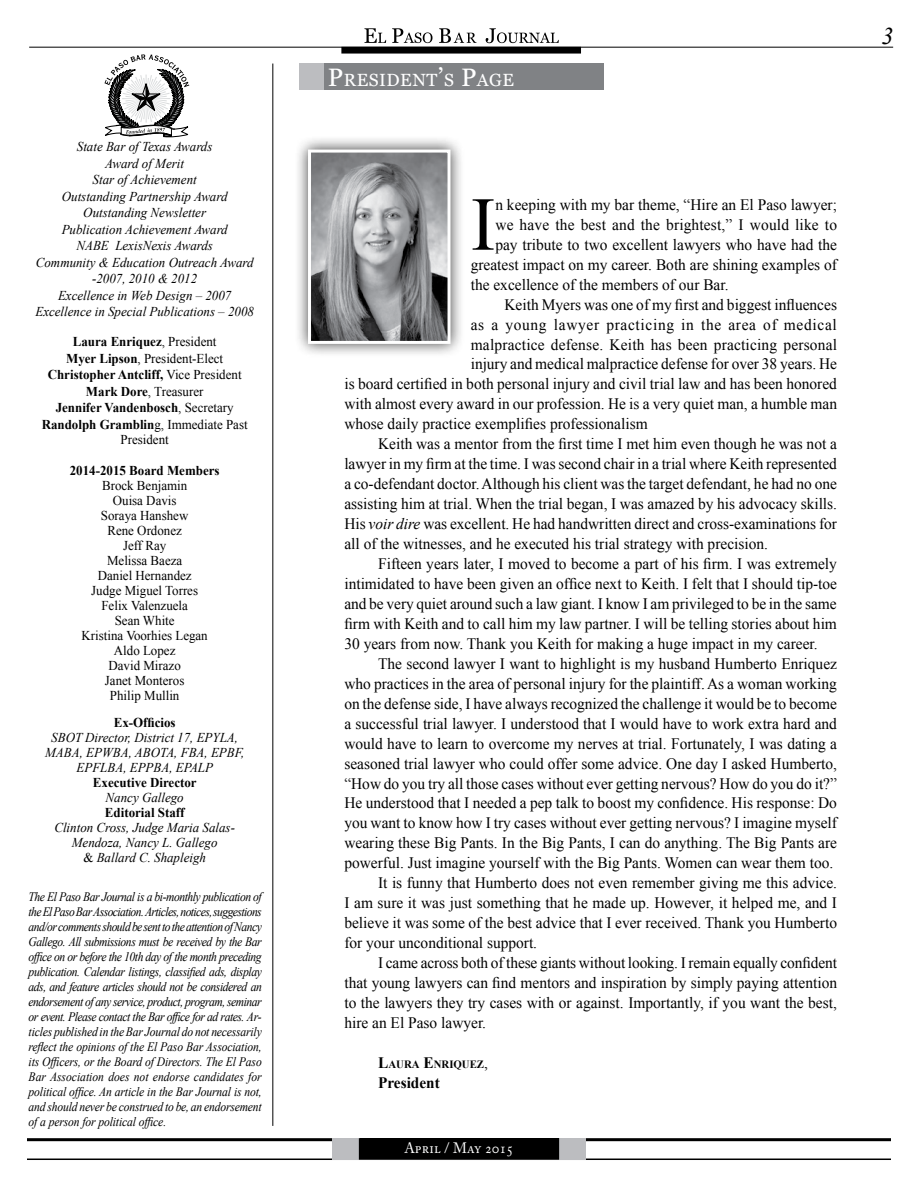
<style>
.page{position:relative;width:918px;height:1188px;background:#fff}
.page>*{position:absolute;margin:0;border:0;box-sizing:border-box;transform-origin:0 0}
.t1{font:76.2px "Times New Roman";color:#000}
.t2{font:italic 24px "Times New Roman";color:#000}
.t3{font:17.7px "Georgia";letter-spacing:.03em;color:#fff}
.t4{font:15.9px "Times New Roman";color:#000}
.t5{font:15.9px "Times New Roman";letter-spacing:.045em;color:#000}
.t6{font:700 15.9px "Times New Roman";color:#000;scale:.96 1}
.t7{font:15px "Adobe Caslon Pro";letter-spacing:.01em;color:#fff;scale:.94 1}
.t8{font:italic 13.5px/16.5px "Times New Roman";color:#000;text-align:center;scale:.96 1}
.t9{font:700 13.5px/16.5px "Times New Roman";color:#000;text-align:center;scale:.96 1}
.t10{font:13.5px/15px "Times New Roman";color:#000;text-align:center;scale:.96 1}
.t11{font:italic 12.9px/15px "Times New Roman";letter-spacing:-.015em;color:#000;text-align:justify;scale:.9 1}
.t12{font:700 11.1px "Times New Roman";color:#000}
.s1{font-weight:400}
.s2{font-style:normal}
.s3{font-size:25.2px}
.s4{font-style:italic}
.s5{font-size:15.9px}
.s6{font-weight:400;font-size:15.9px}
</style>
<div class="page">
<hr style="left:29px;top:47px;width:864px;height:1px;background:#000">
<div style="left:342px;top:48px;width:238px;height:5px;background:#000"></div>
<div style="left:341px;top:47px;width:240px;height:7px;border:2px solid #000"></div>
<svg style="left:364px;top:28px;width:195px;height:15px"></svg>
<hr style="left:27px;top:1159px;width:864px;height:1px;background:#000">
<hr style="left:27px;top:1138px;width:864px;height:3px;background:#000">
<div style="left:332px;top:1138px;width:254px;height:22px;background:#bcbdc0"></div>
<div style="left:360px;top:1139px;width:198px;height:20px;background:#000"></div>
<div style="left:359px;top:1138px;width:200px;height:22px;border:2px solid #000"></div>
<hr style="left:272px;top:64px;width:1px;height:1062px;background:#000">
<div style="left:299px;top:63px;width:304px;height:26px;background:#808285"></div>
<div style="left:299px;top:63px;width:25px;height:26px;background:#bcbdc0"></div>
<svg style="left:104px;top:54px;width:86px;height:84px"></svg>
<div style="left:293px;top:135px;width:180px;height:231px;background:#000;opacity:.75"></div>
<img style="left:312px;top:154px;width:135px;height:186px">
<div style="left:308px;top:150px;width:143px;height:194px;border:3px solid #fff"></div>
<p class="t8" style="left:35px;top:138px;width:229px">State Bar of Texas Awards<br>Award of Merit<br>Star of Achievement<br>Outstanding Partnership Award<br>Outstanding Newsletter<br>Publication Achievement Award<br>NABE LexisNexis Awards<br>Community &amp; Education Outreach Award -2007, 2010 &amp; 2012<br>Excellence in Web Design – 2007<br>Excellence in Special Publications – 2008</p>
<p class="t9" style="left:42px;top:333px;width:216px">Laura Enriquez<span class="s1">, President<br></span>Myer Lipson<span class="s1">, President-Elect<br></span>Christopher Antcliff, <span class="s1">Vice President<br></span>Mark Dore<span class="s1">, Treasurer<br></span>Jennifer Vandenbosch<span class="s1">, Secretary<br></span>Randolph Gramblin<span class="s1">g, Immediate Past</span></p>
<p class="t10" style="left:121px;top:432px;width:52px">President</p>
<p class="t9" style="left:70px;top:462px;width:157px">2014-2015 Board Members</p>
<p class="t10" style="left:82px;top:478px;width:133px">Brock Benjamin<br>Ouisa Davis<br>Soraya Hanshew<br>Rene Ordonez<br>Jeff Ray<br>Melissa Baeza<br>Daniel Hernandez<br>Judge Miguel Torres<br>Felix Valenzuela<br>Sean White<br>Kristina Voorhies Legan<br>Aldo Lopez<br>David Mirazo<br>Janet Monteros<br>Philip Mullin</p>
<p class="t9" style="left:114px;top:714px;width:66px">Ex-Officios</p>
<p class="t8" style="left:45px;top:730px;width:209px;line-height:15px">SBOT Director, District 17, EPYLA,<br>MABA, EPWBA, ABOTA, FBA, EPBF,<br>EPFLBA, EPPBA, EPALP</p>
<p class="t9" style="left:93px;top:774px;width:110px">Executive Director</p>
<p class="t8" style="left:106px;top:789px;width:83px">Nancy Gallego</p>
<p class="t9" style="left:105px;top:804px;width:84px">Editorial Staff</p>
<p class="t8" style="left:54px;top:820px;width:190px;line-height:15px">Clinton Cross, Judge Maria Salas-<br>Mendoza, Nancy L. Gallego<br><span class="s2">&amp;</span> Ballard C. Shapleigh</p>
<p class="t11" style="left:29px;top:889px;width:261px">The El Paso Bar Journal is a bi-monthly publication of the El Paso Bar Association. Articles, notices, suggestions and/or comments should be sent to the attention of Nancy Gallego. All submissions must be received by the Bar office on or before the 10th day of the month preceding publication. Calendar listings, classified ads, display ads, and feature articles should not be considered an endorsement of any service, product, program, seminar or event. Please contact the Bar office for ad rates. Ar&shy;ticles published in the Bar Journal do not necessarily reflect the opinions of the El Paso Bar Association, its Officers, or the Board of Directors. The El Paso Bar Association does not endorse candidates for political office. An article in the Bar Journal is not, and should never be construed to be, an endorsement of a person for political office.</p>
<p class="t3" style="left:328px;top:69px;width:188px"><span class="s3">P</span>RESIDENT<span class="s3">’</span>S <span class="s3">P</span>AGE</p>
<h2 class="t2" style="left:882px;top:19px;width:13px">3</h2>
<h1 class="t1" style="left:471px;top:173px;width:26px">I</h1>
<p class="t4" style="left:495px;top:194px;width:343px">n keeping with my bar theme, “Hire an El Paso lawyer;</p>
<p class="t4" style="left:495px;top:214px;width:343px">we have the best and the brightest,” I would like to</p>
<p class="t4" style="left:495px;top:234px;width:343px">pay tribute to two excellent lawyers who have had the</p>
<p class="t4" style="left:471px;top:254px;width:368px">greatest impact on my career. Both are shining examples of</p>
<p class="t4" style="left:471px;top:274px;width:259px">the excellence of the members of our Bar.</p>
<p class="t4" style="left:505px;top:294px;width:334px">Keith Myers was one of my first and biggest influences</p>
<p class="t5" style="left:471px;top:314px;width:368px">as a young lawyer practicing in the area of medical</p>
<p class="t4" style="left:471px;top:333px;width:368px">malpractice defense. Keith has been practicing personal</p>
<p class="t4" style="left:471px;top:353px;width:368px">injury and medical malpractice defense for over 38 years. He</p>
<p class="t4" style="left:344px;top:373px;width:494px">is board certified in both personal injury and civil trial law and has been honored</p>
<p class="t4" style="left:344px;top:393px;width:494px">with almost every award in our profession. He is a very quiet man, a humble man</p>
<p class="t4" style="left:344px;top:413px;width:305px">whose daily practice exemplifies professionalism</p>
<p class="t4" style="left:378px;top:433px;width:460px">Keith was a mentor from the first time I met him even though he was not a</p>
<p class="t4" style="left:344px;top:453px;width:494px">lawyer in my firm at the time. I was second chair in a trial where Keith represented</p>
<p class="t4" style="left:344px;top:473px;width:494px">a co-defendant doctor. Although his client was the target defendant, he had no one</p>
<p class="t4" style="left:344px;top:493px;width:494px">assisting him at trial. When the trial began, I was amazed by his advocacy skills.</p>
<p class="t4" style="left:344px;top:513px;width:494px">His <span class="s4">voir dire</span> was excellent. He had handwritten direct and cross-examinations for</p>
<p class="t4" style="left:344px;top:533px;width:425px">all of the witnesses, and he executed his trial strategy with precision.</p>
<p class="t4" style="left:378px;top:553px;width:460px">Fifteen years later, I moved to become a part of his firm. I was extremely</p>
<p class="t4" style="left:344px;top:573px;width:494px">intimidated to have been given an office next to Keith. I felt that I should tip-toe</p>
<p class="t4" style="left:344px;top:593px;width:494px">and be very quiet around such a law giant. I know I am privileged to be in the same</p>
<p class="t4" style="left:344px;top:613px;width:494px">firm with Keith and to call him my law partner. I will be telling stories about him</p>
<p class="t4" style="left:344px;top:633px;width:475px">30 years from now. Thank you Keith for making a huge impact in my career.</p>
<p class="t4" style="left:378px;top:653px;width:460px">The second lawyer I want to highlight is my husband Humberto Enriquez</p>
<p class="t4" style="left:344px;top:673px;width:494px">who practices in the area of personal injury for the plaintiff. As a woman working</p>
<p class="t4" style="left:344px;top:693px;width:494px">on the defense side, I have always recognized the challenge it would be to become</p>
<p class="t4" style="left:344px;top:713px;width:494px">a successful trial lawyer. I understood that I would have to work extra hard and</p>
<p class="t4" style="left:344px;top:733px;width:494px">would have to learn to overcome my nerves at trial. Fortunately, I was dating a</p>
<p class="t4" style="left:344px;top:753px;width:494px">seasoned trial lawyer who could offer some advice. One day I asked Humberto,</p>
<p class="t4" style="left:344px;top:772px;width:494px">“How do you try all those cases without ever getting nervous? How do you do it?”</p>
<p class="t4" style="left:344px;top:792px;width:494px">He understood that I needed a pep talk to boost my confidence. His response: Do</p>
<p class="t4" style="left:344px;top:812px;width:494px">you want to know how I try cases without ever getting nervous? I imagine myself</p>
<p class="t4" style="left:344px;top:832px;width:494px">wearing these Big Pants. In the Big Pants, I can do anything. The Big Pants are</p>
<p class="t4" style="left:344px;top:852px;width:490px">powerful. Just imagine yourself with the Big Pants. Women can wear them too.</p>
<p class="t4" style="left:378px;top:872px;width:460px">It is funny that Humberto does not even remember giving me this advice.</p>
<p class="t4" style="left:344px;top:892px;width:494px">I am sure it was just something that he made up. However, it helped me, and I</p>
<p class="t4" style="left:344px;top:912px;width:494px">believe it was some of the best advice that I ever received. Thank you Humberto</p>
<p class="t4" style="left:344px;top:932px;width:194px">for your unconditional support.</p>
<p class="t4" style="left:378px;top:952px;width:460px">I came across both of these giants without looking. I remain equally confident</p>
<p class="t4" style="left:344px;top:972px;width:494px">that young lawyers can find mentors and inspiration by simply paying attention</p>
<p class="t4" style="left:344px;top:992px;width:494px">to the lawyers they try cases with or against. Importantly, if you want the best,</p>
<p class="t4" style="left:344px;top:1012px;width:143px">hire an El Paso lawyer.</p>
<p class="t12" style="left:378px;top:1056px;width:111px"><span class="s5">L</span>AURA <span class="s5">E</span>NRIQUEZ<span class="s6">,</span></p>
<p class="t6" style="left:378px;top:1071px;width:66px">President</p>
<p class="t7" style="left:404px;top:1139px;width:118px">April / May 2015</p>
</div>
